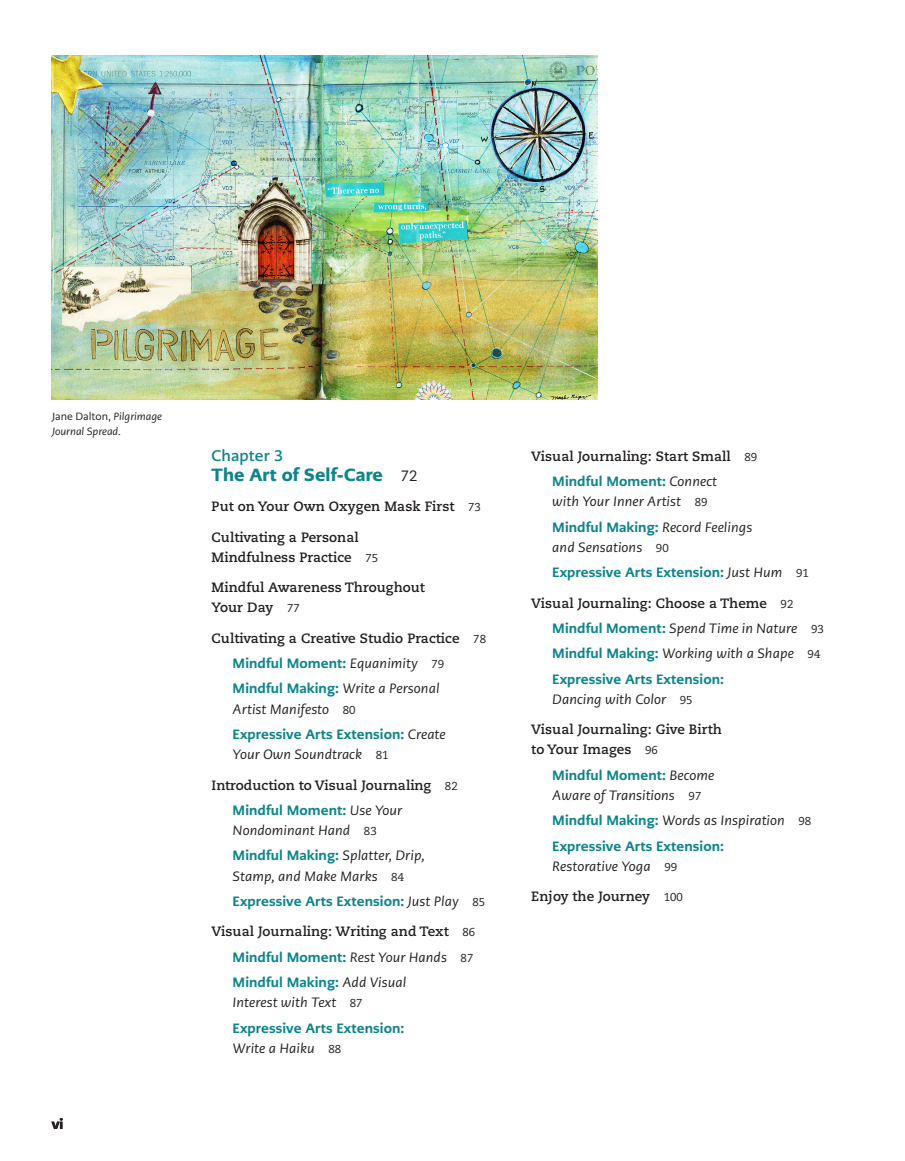
<style>
.page{position:relative;width:905px;height:1161px;background:#fff}
.page>*{position:absolute;margin:0;border:0;box-sizing:border-box;transform-origin:0 0}
.TOC_Chap{font:900 17.7px "PMN Caecilia Sans Text";letter-spacing:.005em;color:#0f848b}
.TOC_Chap-2{font:700 15.3px "PMN Caecilia Sans Text";letter-spacing:.005em;color:#0f848b}
.t1{font:800 13.8px "PMN Caecilia Sans Text";color:#231f20}
.TOC_Box{font:italic 13.5px/20.2px "PMN Caecilia Sans Text";letter-spacing:.005em;color:#231f20}
.TOC_Ahead{font:700 13.5px/20.2px "Caecilia LT Pro 75";letter-spacing:.005em;color:#231f20}
.TOC_Box-2{font:800 13.5px/20.2px "PMN Caecilia Sans Text";letter-spacing:.005em;color:#0f848b}
.credit{font:italic 10.5px/15px "PMN Caecilia Sans Text";letter-spacing:-.005em;color:#231f20}
.s1{font-style:normal}
.s2{font-family:"Caecilia LT Pro 55 Roman";font-weight:400;font-size:15px;color:#231f20}
.s3{font-family:"Caecilia LT Pro 55 Roman";font-weight:400;font-size:11.55px}
.s4{font-weight:400;font-style:italic;color:#231f20}
.s5{font-family:"Caecilia LT Pro 55 Roman";font-weight:400;font-size:11.55px;color:#231f20}
.s6{font-weight:800;font-style:normal;color:#0f848b}
.s7{font-family:"Caecilia LT Pro 55 Roman";font-style:normal;font-size:11.55px}
</style>
<div class="page">
<img style="left:52px;top:56px;width:546px;height:344px">
<p class="credit" style="left:52px;top:409px;width:112px"><span class="s1">Jane Dalton,</span> Pilgrimage<br>Journal Spread<span class="s1">.</span></p>
<p class="t1" style="left:52px;top:1115px;width:13px">vi</p>
<p class="TOC_Chap-2" style="left:212px;top:445px;width:73px">Chapter 3</p>
<p class="TOC_Chap" style="left:212px;top:462px;width:207px">The Art of Self-Care <span class="s2">72</span></p>
<p class="TOC_Ahead" style="left:212px;top:496px;width:271px">Put on Your Own Oxygen Mask First <span class="s3">73</span></p>
<p class="TOC_Ahead" style="left:212px;top:526px;width:168px">Cultivating a Personal<br>Mindfulness Practice <span class="s3">75</span></p>
<p class="TOC_Ahead" style="left:212px;top:577px;width:215px">Mindful Awareness Throughout<br>Your Day <span class="s3">77</span></p>
<p class="TOC_Ahead" style="left:212px;top:628px;width:276px">Cultivating a Creative Studio Practice <span class="s3">78</span></p>
<p class="TOC_Box-2" style="left:232px;top:653px;width:213px">Mindful Moment: <span class="s4">Equanimity</span> <span class="s5">79</span></p>
<p class="TOC_Box" style="left:232px;top:679px;width:208px"><span class="s6">Mindful Making:</span> Write a Personal<br>Artist Manifesto <span class="s7">80</span></p>
<p class="TOC_Box-2" style="left:232px;top:724px;width:215px">Expressive Arts Extension: <span class="s4">Create<br>Your Own Soundtrack</span> <span class="s5">81</span></p>
<p class="TOC_Ahead" style="left:212px;top:774px;width:248px">Introduction to Visual Journaling <span class="s3">82</span></p>
<p class="TOC_Box" style="left:232px;top:800px;width:171px"><span class="s6">Mindful Moment:</span> Use Your<br>Nondominant Hand <span class="s7">83</span></p>
<p class="TOC_Box" style="left:232px;top:846px;width:194px"><span class="s6">Mindful Making:</span> Splatter, Drip,<br>Stamp, and Make Marks <span class="s7">84</span></p>
<p class="TOC_Box-2" style="left:232px;top:891px;width:254px">Expressive Arts Extension: <span class="s4">Just Play</span> <span class="s5">85</span></p>
<p class="TOC_Ahead" style="left:212px;top:921px;width:265px">Visual Journaling: Writing and Text <span class="s3">86</span></p>
<p class="TOC_Box-2" style="left:232px;top:947px;width:242px">Mindful Moment: <span class="s4">Rest Your Hands</span> <span class="s5">87</span></p>
<p class="TOC_Box" style="left:232px;top:972px;width:175px"><span class="s6">Mindful Making:</span> Add Visual<br>Interest with Text <span class="s7">87</span></p>
<p class="TOC_Box-2" style="left:232px;top:1018px;width:173px">Expressive Arts Extension:<br><span class="s4">Write a Haiku</span> <span class="s5">88</span></p>
<p class="TOC_Ahead" style="left:531px;top:446px;width:227px">Visual Journaling: Start Small <span class="s3">89</span></p>
<p class="TOC_Box" style="left:552px;top:471px;width:166px"><span class="s6">Mindful Moment:</span> Connect with Your Inner Artist <span class="s7">89</span></p>
<p class="TOC_Box" style="left:552px;top:517px;width:202px"><span class="s6">Mindful Making:</span> Record Feelings and Sensations <span class="s7">90</span></p>
<p class="TOC_Box-2" style="left:552px;top:562px;width:258px">Expressive Arts Extension: <span class="s4">Just Hum</span> <span class="s5">91</span></p>
<p class="TOC_Ahead" style="left:531px;top:592px;width:264px">Visual Journaling: Choose a Theme <span class="s3">92</span></p>
<p class="TOC_Box" style="left:552px;top:618px;width:273px"><span class="s6">Mindful Moment:</span> Spend Time in Nature <span class="s7">93</span></p>
<p class="TOC_Box" style="left:552px;top:643px;width:269px"><span class="s6">Mindful Making:</span> Working with a Shape <span class="s7">94</span></p>
<p class="TOC_Box-2" style="left:552px;top:669px;width:173px">Expressive Arts Extension:<br><span class="s4">Dancing with Color</span> <span class="s5">95</span></p>
<p class="TOC_Ahead" style="left:531px;top:719px;width:192px">Visual Journaling: Give Birth to Your Images <span class="s3">96</span></p>
<p class="TOC_Box" style="left:552px;top:765px;width:163px"><span class="s6">Mindful Moment:</span> Become<br>Aware of Transitions <span class="s7">97</span></p>
<p class="TOC_Box" style="left:552px;top:810px;width:260px"><span class="s6">Mindful Making:</span> Words as Inspiration <span class="s7">98</span></p>
<p class="TOC_Box-2" style="left:552px;top:836px;width:173px">Expressive Arts Extension:<br><span class="s4">Restorative Yoga</span> <span class="s5">99</span></p>
<p class="TOC_Ahead" style="left:531px;top:886px;width:153px">Enjoy the Journey <span class="s3">100</span></p>
</div>
